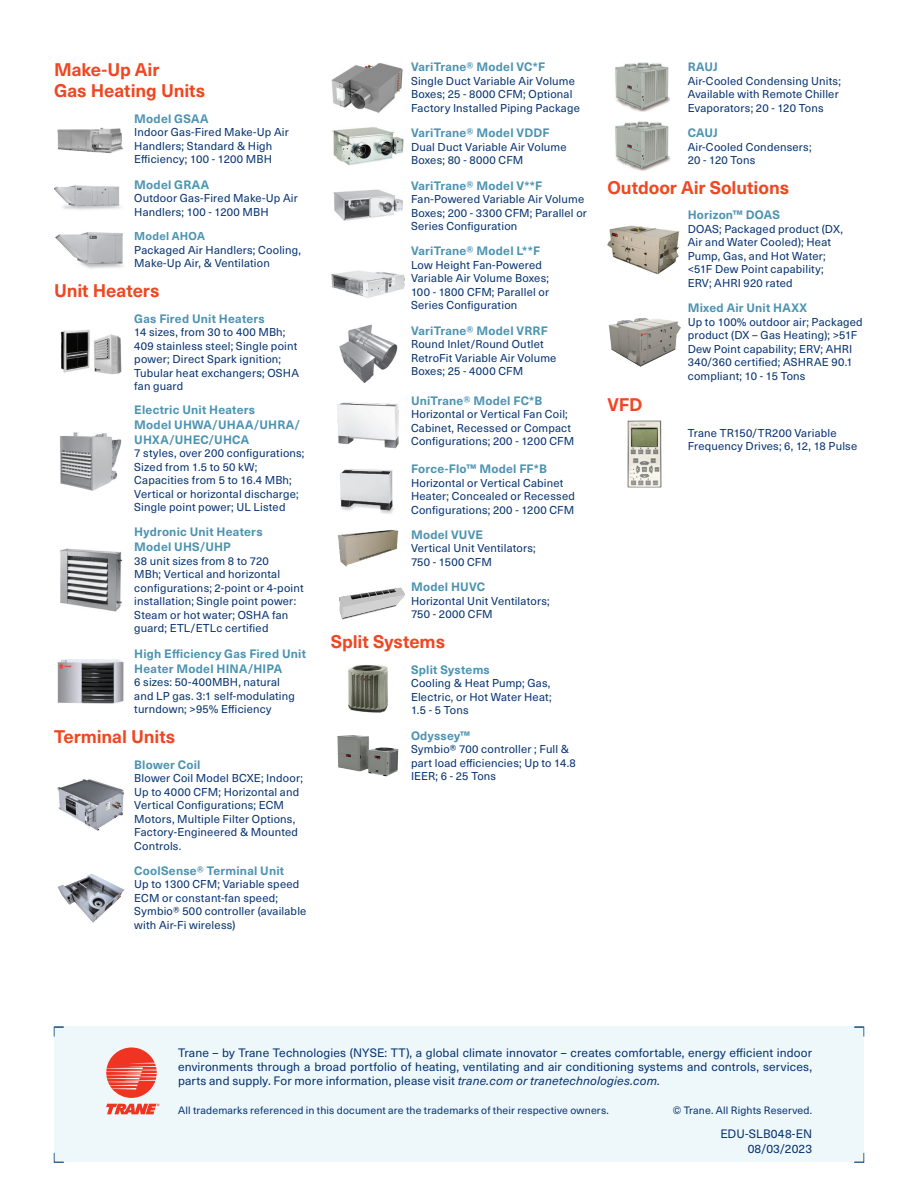
<style>
.page{position:relative;width:918px;height:1188px;background:#fff}
.page>*{position:absolute;margin:0;border:0;box-sizing:border-box;transform-origin:0 0}
.t1{font:700 18px/21.6px "Neue Haas Unica W1 G";letter-spacing:-.005em;color:#ef4722}
.t2{font:700 12px/15px "Neue Haas Unica W1 G";letter-spacing:.015em;color:#4b93b1}
.t3{font:12px/14.4px "Neue Haas Unica W1 G";letter-spacing:.01em;color:#053271;text-align:justify}
.t4{font:11.25px/13.5px "Neue Haas Unica W1 G";letter-spacing:.015em;color:#053271}
.t5{font:700 11.25px "Neue Haas Unica W1 G";letter-spacing:.02em;color:#4b93b1}
.t6{font:10.5px "Neue Haas Unica W1 G";letter-spacing:.015em;color:#053271}
.s1{font-style:italic}
</style>
<div class="page">
<img style="left:57px;top:127px;width:66px;height:27px">
<img style="left:55px;top:185px;width:66px;height:25px">
<img style="left:55px;top:232px;width:68px;height:37px">
<img style="left:60px;top:330px;width:62px;height:44px">
<img style="left:60px;top:432px;width:62px;height:59px">
<img style="left:60px;top:548px;width:63px;height:64px">
<img style="left:57px;top:659px;width:67px;height:45px">
<img style="left:57px;top:779px;width:67px;height:52px">
<img style="left:57px;top:874px;width:68px;height:49px">
<img style="left:331px;top:63px;width:72px;height:50px">
<img style="left:332px;top:127px;width:72px;height:39px">
<img style="left:333px;top:189px;width:70px;height:32px">
<img style="left:332px;top:270px;width:72px;height:28px">
<img style="left:339px;top:324px;width:59px;height:59px">
<img style="left:337px;top:402px;width:62px;height:47px">
<img style="left:340px;top:469px;width:54px;height:45px">
<img style="left:337px;top:529px;width:62px;height:38px">
<img style="left:339px;top:587px;width:66px;height:33px">
<img style="left:348px;top:665px;width:40px;height:48px">
<img style="left:337px;top:735px;width:62px;height:42px">
<img style="left:615px;top:63px;width:56px;height:48px">
<img style="left:615px;top:122px;width:56px;height:48px">
<img style="left:607px;top:225px;width:72px;height:50px">
<img style="left:608px;top:318px;width:73px;height:48px">
<img style="left:627px;top:420px;width:35px;height:68px">
<div style="left:54px;top:1027px;width:810px;height:135px;background:#eef8fb"></div>
<svg style="left:854px;top:1027px;width:10px;height:10px"></svg>
<svg style="left:54px;top:1027px;width:10px;height:10px"></svg>
<svg style="left:106px;top:1104px;width:53px;height:10px"></svg>
<svg style="left:106px;top:1047px;width:51px;height:51px"></svg>
<h1 class="t1" style="left:54px;top:57px;width:153px">Make-Up Air<br>Gas Heating Units</h1>
<p class="t2" style="left:134px;top:110px;width:76px">Model GSAA</p>
<p class="t4" style="left:134px;top:125px;width:156px">Indoor Gas-Fired Make-Up Air<br>Handlers; Standard &amp; High<br>Efficiency; 100 - 1200 MBH</p>
<p class="t2" style="left:134px;top:176px;width:77px">Model GRAA</p>
<p class="t4" style="left:134px;top:191px;width:165px">Outdoor Gas-Fired Make-Up Air<br>Handlers; 100 - 1200 MBH</p>
<p class="t5" style="left:134px;top:228px;width:72px">Model AHOA</p>
<p class="t4" style="left:134px;top:243px;width:168px">Packaged Air Handlers; Cooling,<br>Make-Up Air, &amp; Ventilation</p>
<h1 class="t1" style="left:54px;top:279px;width:107px">Unit Heaters</h1>
<p class="t2" style="left:134px;top:310px;width:132px">Gas Fired Unit Heaters</p>
<p class="t4" style="left:134px;top:325px;width:166px">14 sizes, from 30 to 400 MBh;<br>409 stainless steel; Single point power; Direct Spark ignition;<br>Tubular heat exchangers; OSHA fan guard</p>
<p class="t2" style="left:134px;top:401px;width:168px">Electric Unit Heaters<br>Model UHWA/UHAA/UHRA/<br>UHXA/UHEC/UHCA</p>
<p class="t4" style="left:134px;top:446px;width:172px">7 styles, over 200 configurations;<br>Sized from 1.5 to 50 kW;<br>Capacities from 5 to 16.4 MBh;<br>Vertical or horizontal discharge;<br>Single point power; UL Listed</p>
<p class="t2" style="left:134px;top:524px;width:130px">Hydronic Unit Heaters<br>Model UHS/UHP</p>
<p class="t4" style="left:134px;top:554px;width:171px">38 unit sizes from 8 to 720<br>MBh; Vertical and horizontal configurations; 2-point or 4-point installation; Single point power:<br>Steam or hot water; OSHA fan guard; ETL/ETLc certified</p>
<p class="t2" style="left:134px;top:645px;width:173px">High Efficiency Gas Fired Unit<br>Heater Model HINA/HIPA</p>
<p class="t4" style="left:134px;top:675px;width:162px">6 sizes: 50-400MBH, natural and LP gas. 3:1 self-modulating turndown; &gt;95% Efficiency</p>
<h1 class="t1" style="left:54px;top:725px;width:123px">Terminal Units</h1>
<p class="t2" style="left:134px;top:756px;width:68px">Blower Coil</p>
<p class="t4" style="left:134px;top:771px;width:170px">Blower Coil Model BCXE; Indoor;<br>Up to 4000 CFM; Horizontal and<br>Vertical Configurations; ECM<br>Motors, Multiple Filter Options,<br>Factory-Engineered &amp; Mounted<br>Controls.</p>
<p class="t2" style="left:134px;top:862px;width:151px">CoolSense® Terminal Unit</p>
<p class="t4" style="left:134px;top:877px;width:174px">Up to 1300 CFM; Variable speed<br>ECM or constant-fan speed;<br>Symbio® 500 controller (available with Air-Fi wireless)</p>
<p class="t2" style="left:411px;top:59px;width:136px">VariTrane® Model VC*F</p>
<p class="t4" style="left:411px;top:73px;width:170px">Single Duct Variable Air Volume<br>Boxes; 25 - 8000 CFM; Optional<br>Factory Installed Piping Package</p>
<p class="t2" style="left:411px;top:125px;width:140px">VariTrane® Model VDDF</p>
<p class="t4" style="left:411px;top:139px;width:157px">Dual Duct Variable Air Volume<br>Boxes; 80 - 8000 CFM</p>
<p class="t2" style="left:411px;top:177px;width:133px">VariTrane® Model V**F</p>
<p class="t4" style="left:411px;top:192px;width:178px">Fan-Powered Variable Air Volume<br>Boxes; 200 - 3300 CFM; Parallel or<br>Series Configuration</p>
<p class="t2" style="left:411px;top:243px;width:131px">VariTrane® Model L**F</p>
<p class="t4" style="left:411px;top:258px;width:140px">Low Height Fan-Powered<br>Variable Air Volume Boxes;<br>100 - 1800 CFM; Parallel or<br>Series Configuration</p>
<p class="t2" style="left:411px;top:322px;width:138px">VariTrane® Model VRRF</p>
<p class="t4" style="left:411px;top:337px;width:147px">Round Inlet/Round Outlet<br>RetroFit Variable Air Volume<br>Boxes; 25 - 4000 CFM</p>
<p class="t2" style="left:411px;top:392px;width:133px">UniTrane® Model FC*B</p>
<p class="t4" style="left:411px;top:407px;width:165px">Horizontal or Vertical Fan Coil;<br>Cabinet, Recessed or Compact<br>Configurations; 200 - 1200 CFM</p>
<p class="t2" style="left:411px;top:461px;width:137px">Force-Flo™ Model FF*B</p>
<p class="t4" style="left:411px;top:475px;width:165px">Horizontal or Vertical Cabinet<br>Heater; Concealed or Recessed<br>Configurations; 200 - 1200 CFM</p>
<p class="t2" style="left:411px;top:526px;width:74px">Model VUVE</p>
<p class="t4" style="left:411px;top:541px;width:126px">Vertical Unit Ventilators;<br>750 - 1500 CFM</p>
<p class="t2" style="left:411px;top:579px;width:76px">Model HUVC</p>
<p class="t4" style="left:411px;top:594px;width:140px">Horizontal Unit Ventilators;<br>750 - 2000 CFM</p>
<h1 class="t1" style="left:331px;top:630px;width:116px">Split Systems</h1>
<p class="t2" style="left:411px;top:661px;width:80px">Split Systems</p>
<p class="t4" style="left:411px;top:676px;width:142px;text-align:justify">Cooling &amp; Heat Pump; Gas, Electric, or Hot Water Heat; 1.5 - 5 Tons</p>
<p class="t2" style="left:411px;top:727px;width:61px">Odyssey™</p>
<p class="t4" style="left:411px;top:742px;width:166px">Symbio® 700 controller ; Full &amp; part load efficiencies; Up to 14.8<br>IEER; 6 - 25 Tons</p>
<p class="t2" style="left:688px;top:59px;width:32px">RAUJ</p>
<p class="t4" style="left:688px;top:73px;width:155px">Air-Cooled Condensing Units;<br>Available with Remote Chiller<br>Evaporators; 20 - 120 Tons</p>
<p class="t2" style="left:688px;top:125px;width:32px">CAUJ</p>
<p class="t4" style="left:688px;top:139px;width:125px">Air-Cooled Condensers;<br>20 - 120 Tons</p>
<h1 class="t1" style="left:608px;top:176px;width:183px">Outdoor Air Solutions</h1>
<p class="t2" style="left:688px;top:207px;width:94px">Horizon™ DOAS</p>
<p class="t4" style="left:688px;top:222px;width:157px">DOAS; Packaged product (DX,<br>Air and Water Cooled); Heat<br>Pump, Gas, and Hot Water; &lt;51F Dew Point capability;<br>ERV; AHRI 920 rated</p>
<p class="t2" style="left:688px;top:300px;width:121px">Mixed Air Unit HAXX</p>
<p class="t4" style="left:688px;top:314px;width:177px">Up to 100% outdoor air; Packaged product (DX – Gas Heating); &gt;51F<br>Dew Point capability; ERV; AHRI<br>340/360 certified; ASHRAE 90.1 compliant; 10 - 15 Tons</p>
<h1 class="t1" style="left:608px;top:393px;width:36px">VFD</h1>
<p class="t4" style="left:688px;top:426px;width:171px">Trane TR150/TR200 Variable<br>Frequency Drives; 6, 12, 18 Pulse</p>
<p class="t3" style="left:178px;top:1044px;width:636px">Trane – by Trane Technologies (NYSE: TT), a global climate innovator – creates comfortable, energy efficient indoor environments through a broad portfolio of heating, ventilating and air conditioning systems and controls, services, parts and supply. For more information, please visit <span class="s1">trane.com or tranetechnologies.com.</span></p>
<p class="t6" style="left:178px;top:1103px;width:432px">All trademarks referenced in this document are the trademarks of their respective owners.</p>
<p class="t3" style="left:720px;top:1126px;width:93px;text-align:right">EDU-SLB048-EN<br>08/03/2023</p>
<p class="t6" style="left:673px;top:1103px;width:141px">© Trane. All Rights Reserved.</p>
</div>
